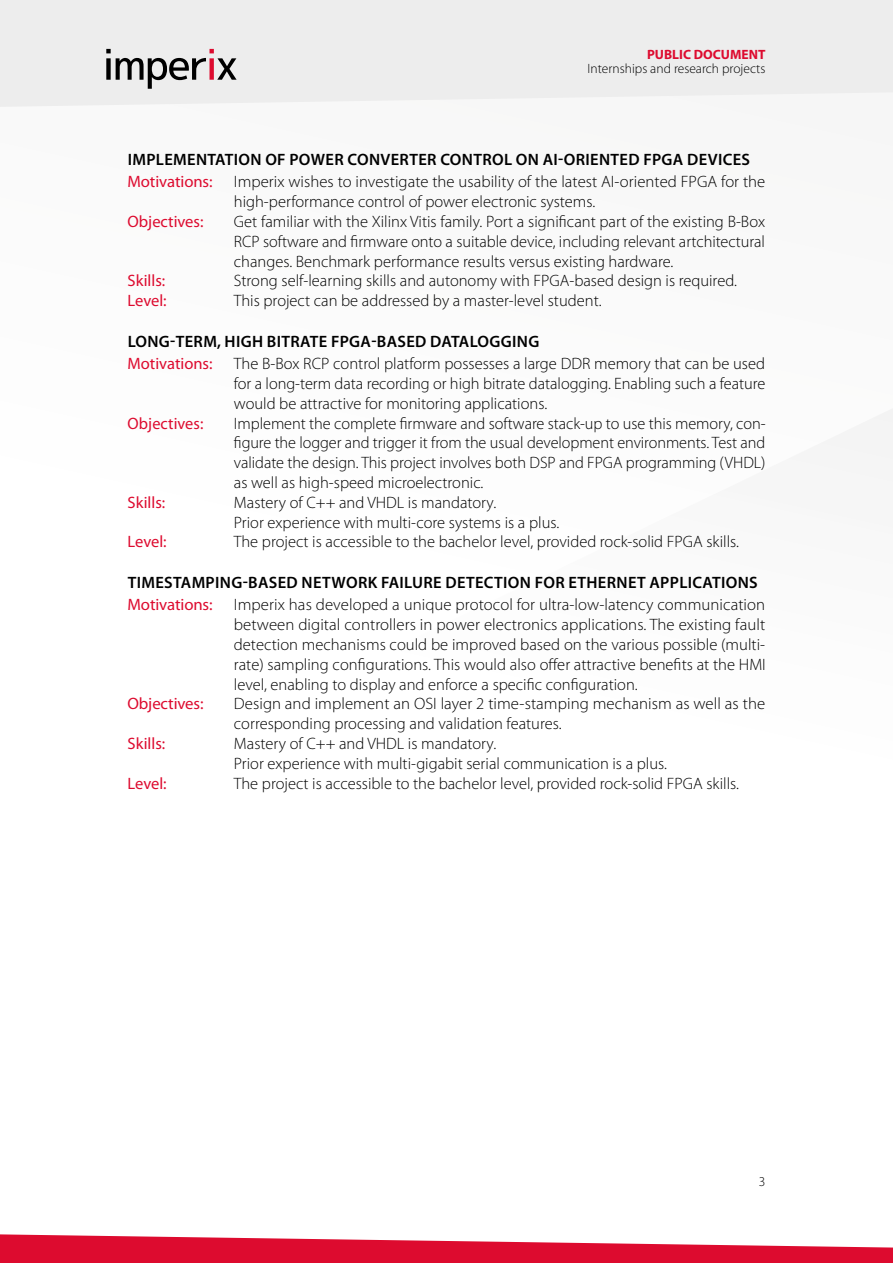
<style>
.page{position:relative;width:893px;height:1263px;background:#fff}
.page>*{position:absolute;margin:0;border:0;box-sizing:border-box;transform-origin:0 0}
.t1{font:300 16.5px/19.8px "Myriad Pro";color:#000;text-align:justify}
.Heading_3{font:600 16.5px "Myriad Pro";letter-spacing:.02em;color:#000}
.t2{font:16.5px "Myriad Pro";color:#dd0b2f}
.t3{font:300 13.5px "Myriad Pro";color:#000}
.t4{font:700 13.5px "Myriad Pro";color:#dd0b2f}
</style>
<div class="page">
<div style="left:0;top:0;width:893px;height:107px;background:#ededed"></div>
<svg style="left:0;top:1234px;width:893px;height:29px"></svg>
<svg style="left:106px;top:49px;width:131px;height:43px;background:#b9b5b5"></svg>
<p class="t4" style="left:647px;top:46px;width:120px">PUBLIC DOCUMENT</p>
<p class="t3" style="left:587px;top:60px;width:179px">Internships and research projects</p>
<p class="Heading_3" style="left:128px;top:149px;width:624px">IMPLEMENTATION OF POWER CONVERTER CONTROL ON AI-ORIENTED FPGA DEVICES</p>
<p class="t2" style="left:128px;top:172px;width:87px">Motivations:</p>
<p class="t1" style="left:234px;top:172px;width:533px">Imperix wishes to investigate the usability of the latest AI-oriented FPGA for the high-performance control of power electronic systems.</p>
<p class="t2" style="left:128px;top:211px;width:77px">Objectives:</p>
<p class="t1" style="left:234px;top:211px;width:533px">Get familiar with the Xilinx Vitis family. Port a significant part of the existing B-Box RCP software and firmware onto a suitable device, including relevant artchitectural changes. Benchmark performance results versus existing hardware.</p>
<p class="t2" style="left:128px;top:271px;width:39px">Skills:</p>
<p class="t1" style="left:234px;top:271px;width:505px">Strong self-learning skills and autonomy with FPGA-based design is required.</p>
<p class="t2" style="left:128px;top:290px;width:41px">Level:</p>
<p class="t1" style="left:234px;top:291px;width:369px">This project can be addressed by a master-level student.</p>
<p class="Heading_3" style="left:128px;top:331px;width:413px">LONG-TERM, HIGH BITRATE FPGA-BASED DATALOGGING</p>
<p class="t2" style="left:128px;top:353px;width:87px">Motivations:</p>
<p class="t1" style="left:234px;top:354px;width:533px">The B-Box RCP control platform possesses a large DDR memory that can be used for a long-term data recording or high bitrate datalogging. Enabling such a feature would be attractive for monitoring applications.</p>
<p class="t2" style="left:128px;top:413px;width:77px">Objectives:</p>
<p class="t1" style="left:234px;top:413px;width:533px">Implement the complete firmware and software stack-up to use this memory, con&shy;figure the logger and trigger it from the usual development environments. Test and validate the design. This project involves both DSP and FPGA programming (VHDL) as well as high-speed microelectronic.</p>
<p class="t2" style="left:128px;top:492px;width:39px">Skills:</p>
<p class="t1" style="left:234px;top:492px;width:264px">Mastery of C++ and VHDL is mandatory.</p>
<p class="t1" style="left:234px;top:512px;width:327px">Prior experience with multi-core systems is a plus.</p>
<p class="t2" style="left:128px;top:532px;width:41px">Level:</p>
<p class="t1" style="left:234px;top:532px;width:507px">The project is accessible to the bachelor level, provided rock-solid FPGA skills.</p>
<p class="Heading_3" style="left:128px;top:572px;width:632px">TIMESTAMPING-BASED NETWORK FAILURE DETECTION FOR ETHERNET APPLICATIONS</p>
<p class="t2" style="left:128px;top:595px;width:87px">Motivations:</p>
<p class="t1" style="left:234px;top:595px;width:533px">Imperix has developed a unique protocol for ultra-low-latency communication between digital controllers in power electronics applications. The existing fault detection mechanisms could be improved based on the various possible (multi&shy;rate) sampling configurations. This would also offer attractive benefits at the HMI level, enabling to display and enforce a specific configuration.</p>
<p class="t2" style="left:128px;top:694px;width:78px">Objectives:</p>
<p class="t1" style="left:234px;top:694px;width:533px">Design and implement an OSI layer 2 time-stamping mechanism as well as the corresponding processing and validation features.</p>
<p class="t2" style="left:128px;top:733px;width:39px">Skills:</p>
<p class="t1" style="left:234px;top:733px;width:264px">Mastery of C++ and VHDL is mandatory.</p>
<p class="t1" style="left:234px;top:753px;width:435px">Prior experience with multi-gigabit serial communication is a plus.</p>
<p class="t2" style="left:128px;top:773px;width:41px">Level:</p>
<p class="t1" style="left:234px;top:773px;width:507px">The project is accessible to the bachelor level, provided rock-solid FPGA skills.</p>
<p class="t3" style="left:759px;top:1173px;width:8px">3</p>
</div>
